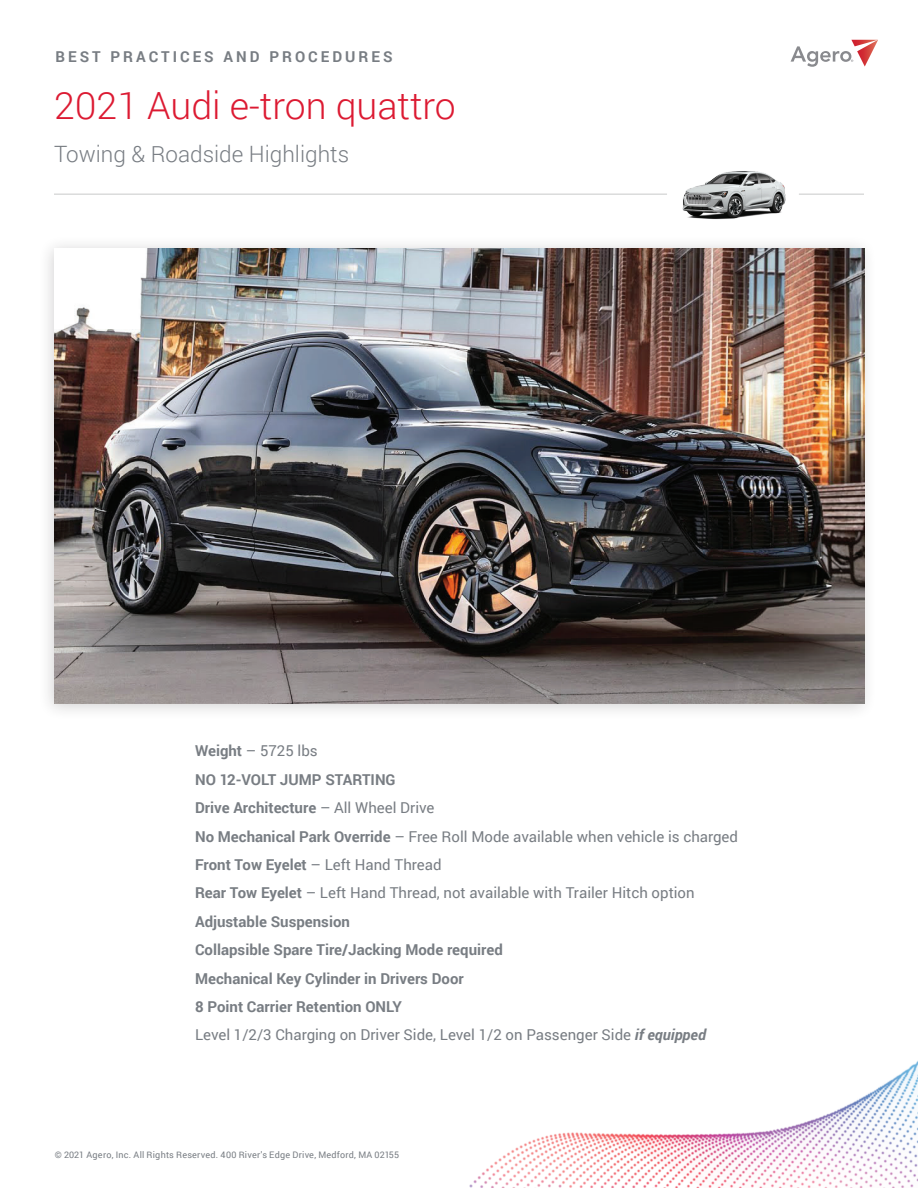
<style>
.page{position:relative;width:918px;height:1188px;background:#fff}
.page>*{position:absolute;margin:0;border:0;box-sizing:border-box;transform-origin:0 0}
.t1{font:300 37.5px "Roboto";color:#dc1a32}
.t2{font:300 22.5px "Roboto";color:#787d83}
.t3{font:700 15px/28.3px "Roboto";color:#787d83}
.t4{font:700 15px "Roboto";letter-spacing:.2em;color:#787d83}
.t5{font:9px "Roboto";letter-spacing:.025em;color:#787d83}
.s1{font-weight:400}
.s2{font-style:italic}
</style>
<div class="page">
<img style="left:469px;top:1061px;width:449px;height:127px">
<hr style="left:54px;top:194px;width:613px;height:1px;background:#c8c9c9">
<hr style="left:799px;top:194px;width:65px;height:1px;background:#c8c9c9">
<div style="left:37px;top:235px;width:840px;height:485px;background:#231f20;opacity:.2"></div>
<img style="left:55px;top:249px;width:809px;height:455px">
<img style="left:682px;top:171px;width:104px;height:49px">
<svg style="left:791px;top:40px;width:87px;height:27px"></svg>
<p class="t4" style="left:56px;top:46px;width:339px">BEST PRACTICES AND PROCEDURES</p>
<h1 class="t1" style="left:54px;top:79px;width:403px">2021 Audi e-tron quattro</h1>
<h2 class="t2" style="left:54px;top:138px;width:297px">Towing &amp; Roadside Highlights</h2>
<p class="t3" style="left:195px;top:736px;width:545px">Weight <span class="s1">– 5725 lbs<br></span>NO 12-VOLT JUMP STARTING<br>Drive Architecture <span class="s1">– All Wheel Drive<br></span>No Mechanical Park Override <span class="s1">– Free Roll Mode available when vehicle is charged </span>Front Tow Eyelet <span class="s1">– Left Hand Thread<br></span>Rear Tow Eyelet <span class="s1">– Left Hand Thread, not available with Trailer Hitch option </span>Adjustable Suspension<br>Collapsible Spare Tire/Jacking Mode required<br>Mechanical Key Cylinder in Drivers Door<br>8 Point Carrier Retention ONLY<br><span class="s1">Level 1/2/3 Charging on Driver Side, Level 1/2 on Passenger Side</span> <span class="s2">if equipped</span></p>
<p class="t5" style="left:55px;top:1148px;width:346px">© 2021 Agero, Inc. All Rights Reserved. 400 River's Edge Drive, Medford, MA 02155</p>
</div>
